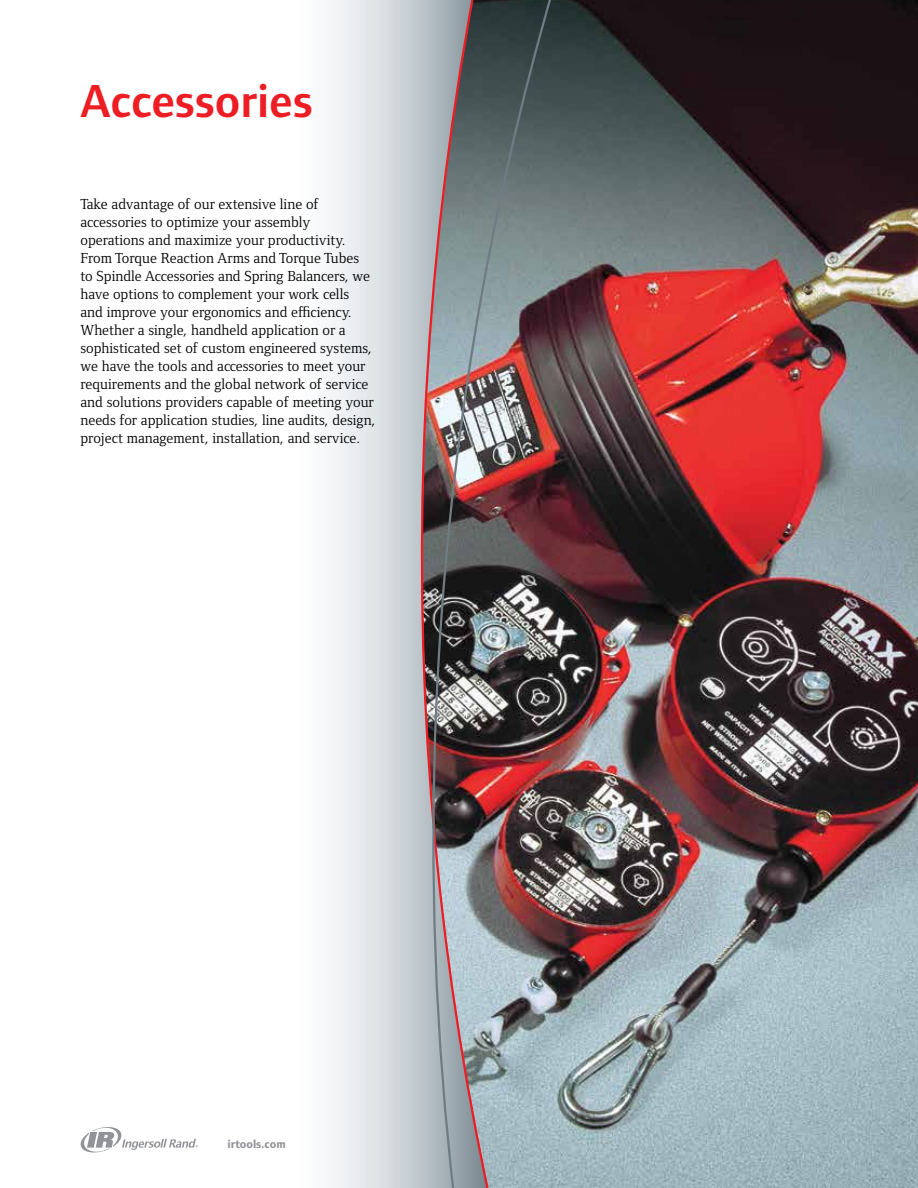
<style>
.page{position:relative;width:918px;height:1188px;background:#fff}
.page>*{position:absolute;margin:0;border:0;box-sizing:border-box;transform-origin:0 0}
.t1{font:600 48px "Foundry Form Sans";color:#ed1d24}
.t2{font:15px/18px "Foundry Form Serif";color:#000}
.t3{font:700 12px "Foundry Form Sans";color:#919396}
</style>
<div class="page">
<img style="left:556px;top:0;width:362px;height:1188px">
<svg style="left:331px;top:0;width:80px;height:1188px"></svg>
<svg style="left:411px;top:0;width:18px;height:1188px;background:#b8b6bb"></svg>
<img style="left:429px;top:0;width:127px;height:1188px">
<svg style="left:80px;top:1127px;width:118px;height:26px"></svg>
<h1 class="t1" style="left:81px;top:73px;width:234px">Accessories</h1>
<p class="t2" style="left:81px;top:195px;width:296px">Take advantage of our extensive line of accessories to optimize your assembly operations and maximize your productivity.<br>From Torque Reaction Arms and Torque Tubes<br>to Spindle Accessories and Spring Balancers, we have options to complement your work cells<br>and improve your ergonomics and efficiency.<br>Whether a single, handheld application or a sophisticated set of custom engineered systems, we have the tools and accessories to meet your requirements and the global network of service and solutions providers capable of meeting your needs for application studies, line audits, design, project management, installation, and service.</p>
<p class="t3" style="left:227px;top:1137px;width:60px">irtools.com</p>
</div>
